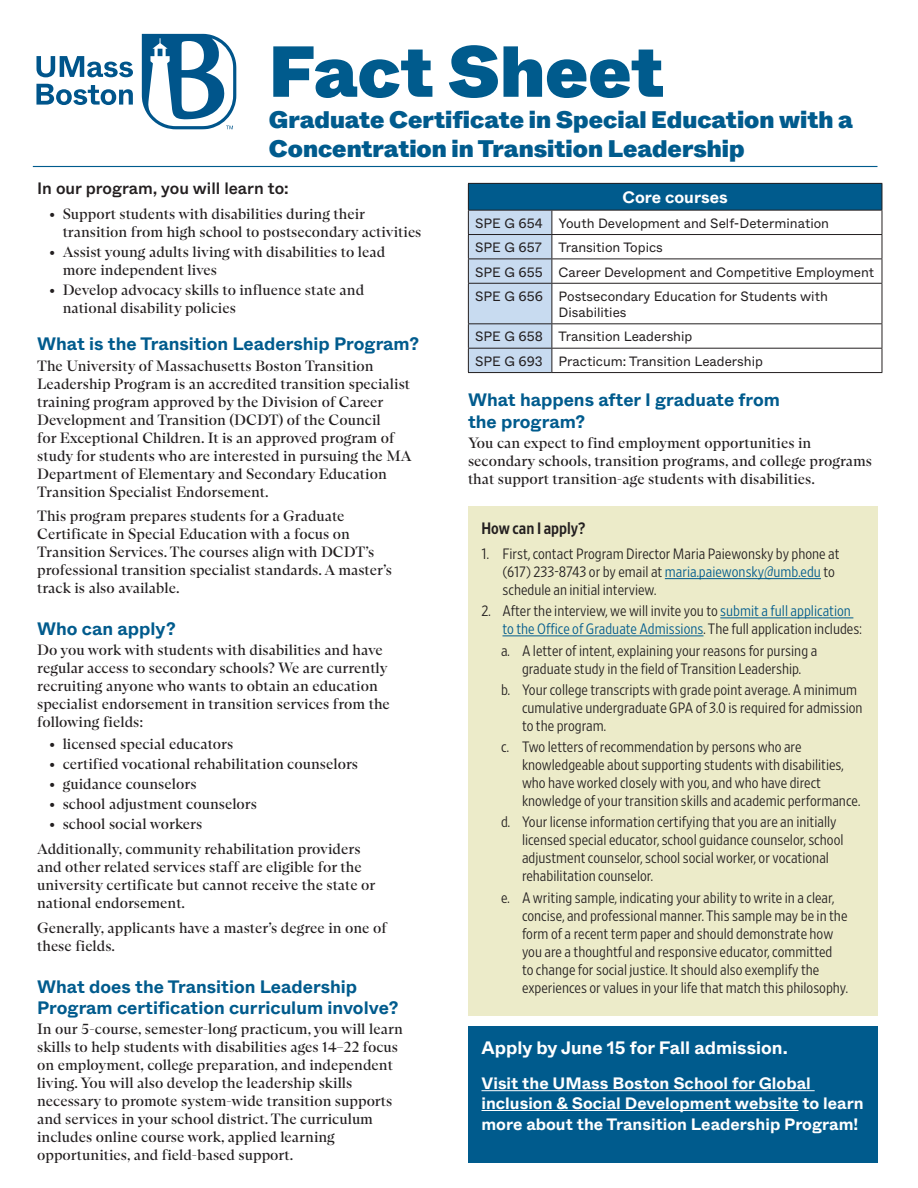
<style>
.page{position:relative;width:918px;height:1188px;background:#fff}
.page>*{position:absolute;margin:0;border:0;box-sizing:border-box;transform-origin:0 0}
.FACT_SHEET{font:900 72px "ABC Whyte";color:#005b8d}
.t1{font:900 24px/28.8px "ABC Whyte";color:#005b8d}
.t2{font:700 18px/21.6px "ABC Whyte";color:#005b8d}
.t3{font:700 18px "ABC Whyte";color:#fff}
.table_text_whyte{font:700 16.5px/19.8px "ABC Whyte";color:#fff}
.H2_small_print{font:500 16.5px "ABC Whyte";color:#231f20}
.blue_box_text_retina{font:16.5px "Retina Narrow Med";color:#231f20}
.body_textt{font:15px/18px "ABC Arizona Serif";color:#231f20}
.bullets_no_bullets{font:300 15px/18px "Retina Narrow";color:#231f20}
.table_text_whyte-2{font:13.5px/16.2px "ABC Whyte";color:#231f20}
.s1{color:#005b8d}
</style>
<div class="page">
<hr style="left:33px;top:166px;width:844px;height:1px;background:#005b8d">
<div style="left:468px;top:183px;width:414px;height:27px;background:#005b8d"></div>
<hr style="left:468px;top:183px;width:84px;height:1px;background:#231f20">
<hr style="left:552px;top:183px;width:330px;height:1px;background:#231f20">
<hr style="left:552px;top:210px;width:330px;height:1px;background:#231f20">
<hr style="left:552px;top:234px;width:330px;height:1px;background:#231f20">
<hr style="left:552px;top:259px;width:330px;height:1px;background:#231f20">
<svg style="left:882px;top:184px;width:1px;height:99px"></svg>
<hr style="left:552px;top:283px;width:330px;height:1px;background:#231f20">
<hr style="left:882px;top:284px;width:1px;height:39px;background:#231f20">
<hr style="left:552px;top:323px;width:330px;height:1px;background:#231f20">
<hr style="left:552px;top:348px;width:330px;height:1px;background:#231f20">
<svg style="left:468px;top:184px;width:85px;height:188px;background:#a4c0d7"></svg>
<svg style="left:882px;top:324px;width:1px;height:48px"></svg>
<hr style="left:468px;top:372px;width:84px;height:1px;background:#231f20">
<hr style="left:552px;top:372px;width:330px;height:1px;background:#231f20">
<svg style="left:36px;top:84px;width:97px;height:21px"></svg>
<svg style="left:36px;top:56px;width:97px;height:21px"></svg>
<svg style="left:142px;top:34px;width:94px;height:95px"></svg>
<div style="left:468px;top:507px;width:410px;height:509px;background:#ecebc9"></div>
<hr style="left:665px;top:578px;width:156px;height:1px;background:#005b8d">
<hr style="left:720px;top:618px;width:133px;height:1px;background:#005b8d">
<hr style="left:502px;top:636px;width:202px;height:1px;background:#005b8d">
<div style="left:468px;top:1026px;width:410px;height:136px;background:#005b8d"></div>
<hr style="left:482px;top:1090px;width:333px;height:1px;background:#fff">
<hr style="left:482px;top:1110px;width:317px;height:1px;background:#fff">
<p class="FACT_SHEET" style="left:269px;top:22px;width:397px">Fact Sheet</p>
<p class="t1" style="left:269px;top:105px;width:585px">Graduate Certificate in Special Education with a<br>Concentration in Transition Leadership</p>
<p class="H2_small_print" style="left:37px;top:178px;width:253px">In our program, you will learn to:</p>
<p class="body_textt" style="left:63px;top:205px;width:360px;text-indent:-14px">• Support students with disabilities during their transition from high school to postsecondary activities</p>
<p class="body_textt" style="left:63px;top:243px;width:324px;text-indent:-14px">• Assist young adults living with disabilities to lead more independent lives</p>
<p class="body_textt" style="left:63px;top:281px;width:303px;text-indent:-14px">• Develop advocacy skills to influence state and national disability policies</p>
<h1 class="t2" style="left:37px;top:334px;width:384px">What is the Transition Leadership Program?</h1>
<p class="body_textt" style="left:37px;top:357px;width:376px">The University of Massachusetts Boston Transition Leadership Program is an accredited transition specialist training program approved by the Division of Career Development and Transition (DCDT) of the Council<br>for Exceptional Children. It is an approved program of study for students who are interested in pursuing the MA Department of Elementary and Secondary Education Transition Specialist Endorsement.</p>
<p class="body_textt" style="left:37px;top:507px;width:356px">This program prepares students for a Graduate Certificate in Special Education with a focus on Transition Services. The courses align with DCDT’s professional transition specialist standards. A master’s track is also available.</p>
<h1 class="t2" style="left:37px;top:618px;width:140px">Who can apply?</h1>
<p class="body_textt" style="left:37px;top:641px;width:354px">Do you work with students with disabilities and have regular access to secondary schools? We are currently recruiting anyone who wants to obtain an education specialist endorsement in transition services from the following fields:</p>
<p class="body_textt" style="left:49px;top:735px;width:186px">• licensed special educators</p>
<p class="body_textt" style="left:49px;top:755px;width:311px">• certified vocational rehabilitation counselors</p>
<p class="body_textt" style="left:49px;top:775px;width:149px">• guidance counselors</p>
<p class="body_textt" style="left:49px;top:795px;width:209px">• school adjustment counselors</p>
<p class="body_textt" style="left:49px;top:815px;width:155px">• school social workers</p>
<p class="body_textt" style="left:37px;top:840px;width:340px">Additionally, community rehabilitation providers and other related services staff are eligible for the university certificate but cannot receive the state or national endorsement.</p>
<p class="body_textt" style="left:37px;top:919px;width:351px">Generally, applicants have a master’s degree in one of these fields.</p>
<h1 class="t2" style="left:37px;top:976px;width:363px">What does the Transition Leadership<br>Program certification curriculum involve?</h1>
<p class="body_textt" style="left:37px;top:1020px;width:367px">In our 5-course, semester-long practicum, you will learn skills to help students with disabilities ages 14–22 focus on employment, college preparation, and independent living. You will also develop the leadership skills necessary to promote system-wide transition supports and services in your school district. The curriculum includes online course work, applied learning opportunities, and field-based support.</p>
<p class="table_text_whyte" style="left:623px;top:188px;width:107px">Core courses</p>
<p class="table_text_whyte-2" style="left:475px;top:215px;width:69px">SPE G 654</p>
<p class="table_text_whyte-2" style="left:559px;top:215px;width:272px">Youth Development and Self-Determination</p>
<p class="table_text_whyte-2" style="left:475px;top:239px;width:68px">SPE G 657</p>
<p class="table_text_whyte-2" style="left:559px;top:239px;width:106px">Transition Topics</p>
<p class="table_text_whyte-2" style="left:475px;top:264px;width:69px">SPE G 655</p>
<p class="table_text_whyte-2" style="left:559px;top:264px;width:317px">Career Development and Competitive Employment</p>
<p class="table_text_whyte-2" style="left:475px;top:288px;width:69px">SPE G 656</p>
<p class="table_text_whyte-2" style="left:559px;top:288px;width:271px">Postsecondary Education for Students with<br>Disabilities</p>
<p class="table_text_whyte-2" style="left:475px;top:329px;width:69px">SPE G 658</p>
<p class="table_text_whyte-2" style="left:559px;top:329px;width:135px">Transition Leadership</p>
<p class="table_text_whyte-2" style="left:475px;top:353px;width:69px">SPE G 693</p>
<p class="table_text_whyte-2" style="left:559px;top:353px;width:206px">Practicum: Transition Leadership</p>
<h1 class="t2" style="left:468px;top:389px;width:313px">What happens after I graduate from the program?</h1>
<p class="body_textt" style="left:468px;top:434px;width:406px">You can expect to find employment opportunities in secondary schools, transition programs, and college programs that support transition-age students with disabilities.</p>
<p class="blue_box_text_retina" style="left:482px;top:517px;width:105px">How can I apply?</p>
<p class="bullets_no_bullets" style="left:502px;top:545px;width:339px;text-indent:-21px">1. First, contact Program Director Maria Paiewonsky by phone at (617) 233-8743 or by email at <span class="s1">maria.paiewonsky@umb.edu</span> to schedule an initial interview.</p>
<p class="bullets_no_bullets" style="left:502px;top:602px;width:361px;text-indent:-21px">2. After the interview, we will invite you to <span class="s1">submit a full application to the Office of Graduate Admissions</span>. The full application includes:</p>
<p class="bullets_no_bullets" style="left:501px;top:641px;width:318px;text-align:center">a. A letter of intent, explaining your reasons for pursing a graduate study in the field of Transition Leadership.</p>
<p class="bullets_no_bullets" style="left:522px;top:680px;width:342px;text-indent:-21px">b. Your college transcripts with grade point average. A minimum cumulative undergraduate GPA of 3.0 is required for admission to the program.</p>
<p class="bullets_no_bullets" style="left:522px;top:738px;width:340px;text-indent:-21px">c. Two letters of recommendation by persons who are knowledgeable about supporting students with disabilities, who have worked closely with you, and who have direct knowledge of your transition skills and academic performance.</p>
<p class="bullets_no_bullets" style="left:522px;top:813px;width:323px;text-indent:-21px">d. Your license information certifying that you are an initially licensed special educator, school guidance counselor, school adjustment counselor, school social worker, or vocational rehabilitation counselor.</p>
<p class="bullets_no_bullets" style="left:522px;top:888px;width:327px;text-indent:-21px">e. A writing sample, indicating your ability to write in a clear, concise, and professional manner. This sample may be in the form of a recent term paper and should demonstrate how you are a thoughtful and responsive educator, committed<br>to change for social justice. It should also exemplify the experiences or values in your life that match this philosophy.</p>
<h1 class="t3" style="left:482px;top:1036px;width:308px">Apply by June 15 for Fall admission.</h1>
<h1 class="table_text_whyte" style="left:482px;top:1074px;width:384px">Visit the UMass Boston School for Global inclusion &amp; Social Development website to learn</h1>
<h1 class="table_text_whyte" style="left:482px;top:1115px;width:378px">more about the Transition Leadership Program!</h1>
</div>
